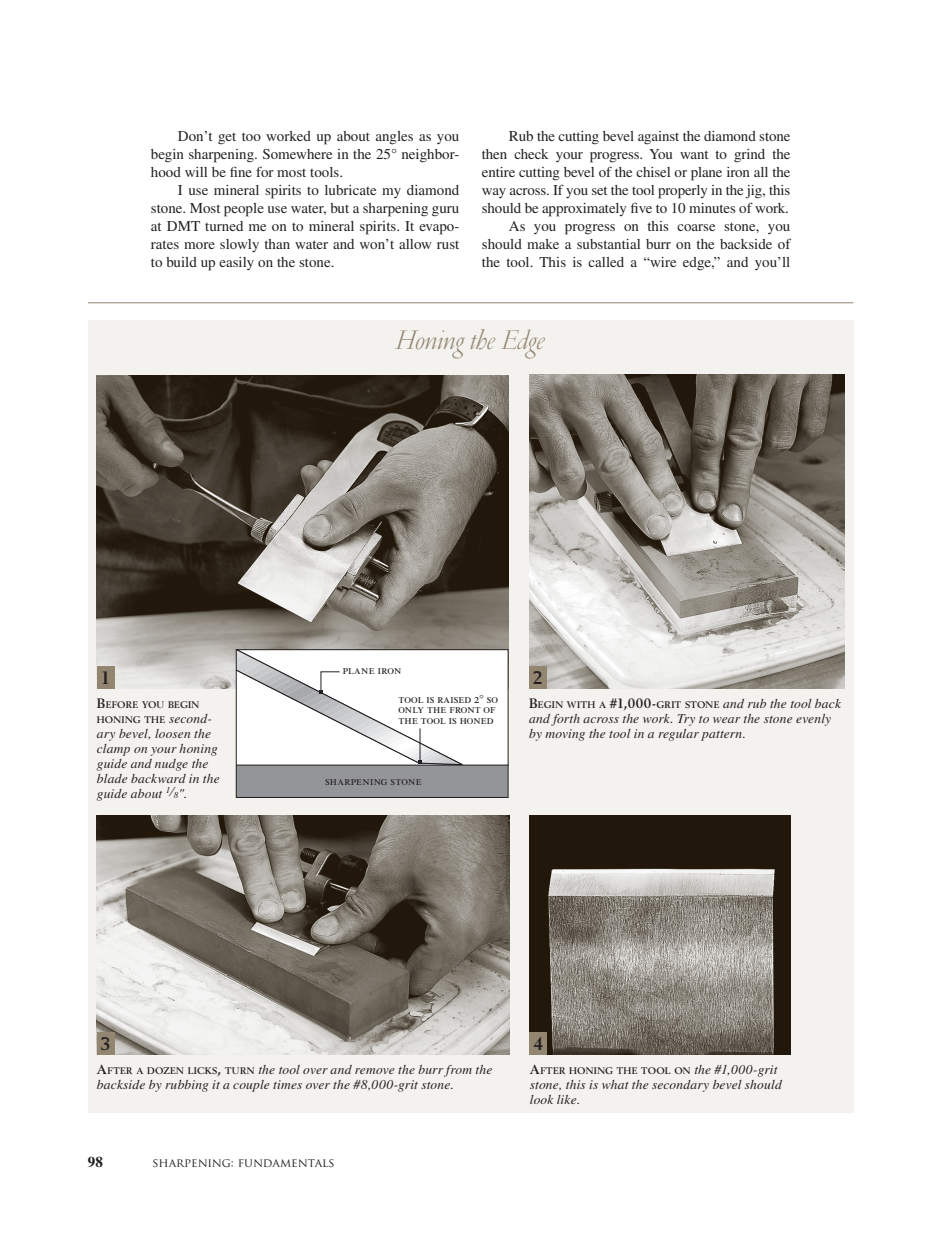
<style>
.page{position:relative;width:948px;height:1238px;background:#fff}
.page>*{position:absolute;margin:0;border:0;box-sizing:border-box;transform-origin:0 0}
.t1{font:italic 300 27px "Garamond FB";letter-spacing:.01em;color:#938671}
.t2{font:700 18px "Berling LT Std";color:#231f20}
.t3{font:15px/18px "Times LT Std";color:#231f20;text-align:justify}
.t4{font:700 15px "Times LT Std";color:#231f20}
.t5{font:italic 13.5px/15px "Times LT Std";letter-spacing:.01em;color:#231f20}
.t6{font:12px/10.5px "Times LT Std";letter-spacing:.005em;color:#231f20}
.t7{font:12px "Trajan Pro";color:#231f20}
.t8{font:700 9.45px/15px "Berling LT Std";letter-spacing:.025em;color:#231f20}
.t9{font:700 9.45px "Berling LT Std";letter-spacing:.045em;color:#231f20}
.s1{font-size:13.5px}
.s2{font-family:"Times LT Std";font-weight:400;font-style:italic;font-size:13.5px}
.s3{font-size:9px}
.s4{font-family:"Berling LT Std";font-weight:700;font-style:normal}
.s5{font-family:"Berling LT Std";font-weight:700;font-style:normal;font-size:9.45px}
</style>
<div class="page">
<div style="left:88px;top:321px;width:765px;height:792px;background:#f4f2ef"></div>
<img style="left:97px;top:375px;width:411px;height:313px">
<img style="left:529px;top:375px;width:315px;height:313px">
<img style="left:97px;top:816px;width:412px;height:238px">
<img style="left:529px;top:816px;width:261px;height:238px">
<hr style="left:88px;top:302px;width:765px;height:1px;background:#938671">
<div style="left:97px;top:666px;width:17px;height:22px;background:#938671"></div>
<div style="left:529px;top:666px;width:17px;height:22px;background:#938671"></div>
<div style="left:97px;top:1032px;width:17px;height:22px;background:#938671"></div>
<div style="left:529px;top:1032px;width:18px;height:22px;background:#938671"></div>
<svg style="left:236px;top:650px;width:272px;height:147px"></svg>
<p class="t3" style="left:151px;top:128px;width:310px;text-indent:27px">Don’t get too worked up about angles as you begin sharpening. Somewhere in the 25° neighbor&shy;hood will be fine for most tools.</p>
<p class="t3" style="left:151px;top:182px;width:310px;text-indent:27px">I use mineral spirits to lubricate my diamond stone. Most people use water, but a sharpening guru at DMT turned me on to mineral spirits. It evapo&shy;rates more slowly than water and won’t allow rust to build up easily on the stone.</p>
<p class="t3" style="left:482px;top:128px;width:310px;text-align:right">Rub the cutting bevel against the diamond stone then check your progress. You want to grind the entire cutting bevel of the chisel or plane iron all the way across. If you set the tool properly in the jig, this should be approximately five to 10 minutes of work.<br>As you progress on this coarse stone, you should make a substantial burr on the backside of the tool. This is called a “wire edge,” and you’ll</p>
<h1 class="t1" style="left:396px;top:329px;width:151px">Honing the Edge</h1>
<p class="t6" style="left:343px;top:666px;width:60px">plane iron</p>
<p class="t6" style="left:398px;top:694px;width:101px">tool is raised 2° so only the front of the tool is honed</p>
<p class="t2" style="left:100px;top:670px;width:12px">1</p>
<p class="t2" style="left:532px;top:670px;width:12px">2</p>
<p class="t9" style="left:529px;top:701px;width:313px"><span class="s1">B</span>EGIN WITH A <span class="s1">#1,000-</span>GRIT STONE <span class="s2">and rub the tool back</span></p>
<p class="t5" style="left:529px;top:712px;width:303px">and forth across the work. Try to wear the stone evenly by moving the tool in a regular pattern.</p>
<p class="t8" style="left:97px;top:698px;width:116px"><span class="s1">B</span>EFORE YOU BEGIN<br>HONING THE <span class="s2">second-</span></p>
<p class="t5" style="left:97px;top:727px;width:124px">ary bevel, loosen the clamp on your honing guide and nudge the blade backward in the guide about <sup>1</sup>⁄<span class="s3">8</span>".</p>
<p class="t6" style="left:325px;top:776px;width:98px">sharpening stone</p>
<p class="t2" style="left:100px;top:1036px;width:12px">3</p>
<p class="t2" style="left:533px;top:1036px;width:12px">4</p>
<p class="t5" style="left:97px;top:1063px;width:397px"><span class="s4">A</span><span class="s5">FTER A DOZEN LICKS</span><span class="s4">,</span> <span class="s5">TURN</span> the tool over and remove the burr from the backside by rubbing it a couple times over the #8,000-grit stone.</p>
<p class="t8" style="left:529px;top:1064px;width:249px"><span class="s1">A</span>FTER HONING THE TOOL ON <span class="s2">the #1,000-grit</span></p>
<p class="t5" style="left:529px;top:1078px;width:253px">stone, this is what the secondary bevel should look like.</p>
<p class="t4" style="left:88px;top:1156px;width:16px">98</p>
<p class="t7" style="left:152px;top:1156px;width:184px">SHARPENING: FUNDAMENTALS</p>
</div>
